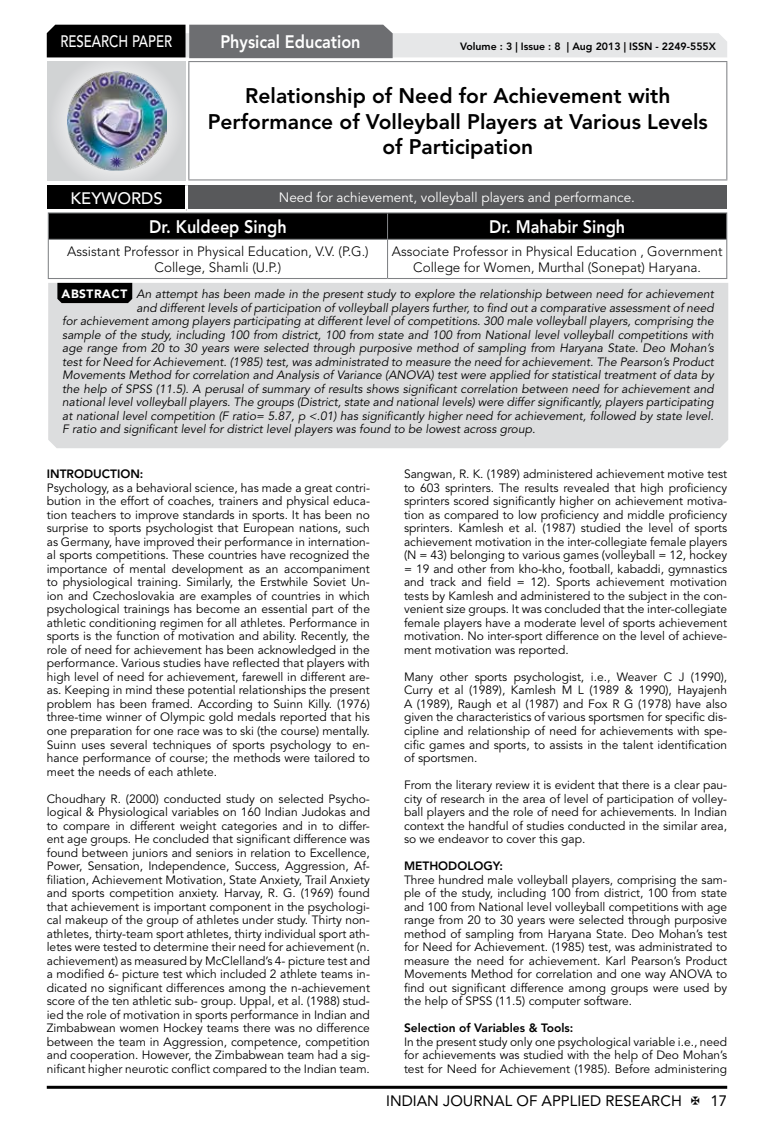
<style>
.page{position:relative;width:774px;height:1136px;background:#fff}
.page>*{position:absolute;margin:0;border:0;box-sizing:border-box;transform-origin:0 0}
.t1{font:800 21px/25.2px "Avenir LT Std";color:#000;text-align:center}
.t2{font:800 18px "Avenir LT Std";color:#fff;scale:.9 1}
.t3{font:500 16.5px "Avenir LT Std";color:#fff;scale:.8 1}
.t4{font:500 16.5px "Avenir LT Std";color:#fff}
.t5{font:15px "Avenir LT Std";color:#000}
.t6{font:300 13.5px/16.2px "Avenir LT Std";color:#000;text-align:center}
.t7{font:13.5px "Avenir LT Std";color:#fff}
.t8{font:12px/13.5px "Avenir LT Std";color:#000;text-align:justify}
.t9{font:italic 12px "Avenir LT Std";color:#000}
.t10{font:800 12px "Avenir LT Std";color:#000}
.t11{font:800 10.5px "Avenir LT Std";color:#000}
.s1{font-weight:900;font-style:normal;color:#fff}
</style>
<div class="page">
<hr style="left:47px;top:1085px;width:680px;height:3px;background:#000">
<div style="left:48px;top:62px;width:137px;height:118px;background:linear-gradient(to right,#d9dadb,#d9dadb)"></div>
<img style="left:68px;top:71px;width:99px;height:100px">
<svg style="left:47px;top:25px;width:680px;height:33px;background:#979899"></svg>
<hr style="left:188px;top:61px;width:539px;height:1px;background:#808285">
<hr style="left:188px;top:62px;width:1px;height:117px;background:#808285">
<hr style="left:726px;top:62px;width:1px;height:117px;background:#808285">
<hr style="left:188px;top:179px;width:539px;height:1px;background:#808285">
<hr style="left:48px;top:212px;width:339px;height:1px;background:#808285">
<hr style="left:387px;top:212px;width:340px;height:1px;background:#808285">
<svg style="left:48px;top:213px;width:679px;height:26px;background:#030303"></svg>
<hr style="left:48px;top:239px;width:339px;height:1px;background:#808285">
<hr style="left:48px;top:240px;width:1px;height:38px;background:#808285">
<hr style="left:387px;top:239px;width:340px;height:1px;background:#808285">
<hr style="left:387px;top:240px;width:1px;height:38px;background:#808285">
<hr style="left:726px;top:240px;width:1px;height:38px;background:#808285">
<hr style="left:48px;top:278px;width:339px;height:1px;background:#808285">
<hr style="left:387px;top:278px;width:340px;height:1px;background:#808285">
<div style="left:47px;top:185px;width:139px;height:25px;background:#000"></div>
<div style="left:186px;top:185px;width:541px;height:25px;background:#58595b"></div>
<hr style="left:185px;top:185px;width:3px;height:24px;background:#fff">
<hr style="left:47px;top:209px;width:139px;height:3px;background:#fff">
<hr style="left:186px;top:209px;width:541px;height:3px;background:#fff">
<div style="left:48px;top:283px;width:680px;height:165px;background:#dcddde"></div>
<svg style="left:57px;top:283px;width:75px;height:20px"></svg>
<h3 class="t3" style="left:60px;top:32px;width:139px">RESEARCH PAPER</h3>
<h2 class="t2" style="left:220px;top:31px;width:157px">Physical Education</h2>
<p class="t11" style="left:460px;top:41px;width:257px">Volume : 3 | Issue : 8 | Aug 2013 | ISSN - 2249-555X</p>
<h1 class="t1" style="left:208px;top:84px;width:502px">Relationship of Need for Achievement with<br>Performance of Volleyball Players at Various Levels of Participation</h1>
<h3 class="t4" style="left:71px;top:189px;width:94px">KEYWORDS</h3>
<p class="t7" style="left:279px;top:189px;width:358px">Need for achievement, volleyball players and performance.</p>
<h2 class="t2" style="left:149px;top:216px;width:154px">Dr. Kuldeep Singh</h2>
<h2 class="t2" style="left:489px;top:216px;width:153px">Dr. Mahabir Singh</h2>
<p class="t6" style="left:67px;top:243px;width:303px">Assistant Professor in Physical Education, V.V. (P.G.)<br>College, Shamli (U.P.)</p>
<p class="t6" style="left:392px;top:243px;width:332px">Associate Professor in Physical Education , Government<br>College for Women, Murthal (Sonepat) Haryana.</p>
<p class="t9" style="left:62px;top:287px;width:653px"><span class="s1">ABSTRACT</span> An attempt has been made in the present study to explore the relationship between need for achievement</p>
<p class="t9" style="left:136px;top:301px;width:579px">and different levels of participation of volleyball players further, to find out a comparative assessment of need</p>
<p class="t9" style="left:62px;top:314px;width:653px">for achievement among players participating at different level of competitions. 300 male volleyball players, comprising the</p>
<p class="t9" style="left:62px;top:328px;width:653px">sample of the study, including 100 from district, 100 from state and 100 from National level volleyball competitions with</p>
<p class="t9" style="left:62px;top:341px;width:653px">age range from 20 to 30 years were selected through purposive method of sampling from Haryana State. Deo Mohan’s</p>
<p class="t9" style="left:62px;top:355px;width:653px">test for Need for Achievement. (1985) test, was administrated to measure the need for achievement. The Pearson’s Product</p>
<p class="t9" style="left:62px;top:368px;width:653px">Movements Method for correlation and Analysis of Variance (ANOVA) test were applied for statistical treatment of data by</p>
<p class="t9" style="left:62px;top:382px;width:653px">the help of SPSS (11.5). A perusal of summary of results shows significant correlation between need for achievement and</p>
<p class="t9" style="left:62px;top:395px;width:653px">national level volleyball players. The groups (District, state and national levels) were differ significantly, players participating</p>
<p class="t9" style="left:62px;top:409px;width:653px">at national level competition (F ratio= 5.87, p &lt;.01) has significantly higher need for achievement, followed by state level.</p>
<p class="t9" style="left:62px;top:422px;width:475px">F ratio and significant level for district level players was found to be lowest across group.</p>
<p class="t10" style="left:47px;top:467px;width:98px">INTRODUCTION:</p>
<p class="t8" style="left:47px;top:481px;width:325px">Psychology, as a behavioral science, has made a great contri&shy;bution in the effort of coaches, trainers and physical educa&shy;tion teachers to improve standards in sports. It has been no surprise to sports psychologist that European nations, such as Germany, have improved their performance in internation&shy;al sports competitions. These countries have recognized the importance of mental development as an accompaniment to physiological training. Similarly, the Erstwhile Soviet Un&shy;ion and Czechoslovakia are examples of countries in which psychological trainings has become an essential part of the athletic conditioning regimen for all athletes. Performance in sports is the function of motivation and ability. Recently, the role of need for achievement has been acknowledged in the performance. Various studies have reflected that players with high level of need for achievement, farewell in different are&shy;as. Keeping in mind these potential relationships the present problem has been framed. According to Suinn Killy. (1976) three-time winner of Olympic gold medals reported that his one preparation for one race was to ski (the course) mentally.<br>Suinn uses several techniques of sports psychology to en&shy;hance performance of course; the methods were tailored to meet the needs of each athlete.</p>
<p class="t8" style="left:47px;top:791px;width:325px">Choudhary R. (2000) conducted study on selected Psycho&shy;logical &amp; Physiological variables on 160 Indian Judokas and to compare in different weight categories and in to differ&shy;ent age groups. He concluded that significant difference was found between juniors and seniors in relation to Excellence, Power, Sensation, Independence, Success, Aggression, Af&shy;filiation, Achievement Motivation, State Anxiety, Trail Anxiety and sports competition anxiety. Harvay, R. G. (1969) found that achievement is important component in the psychologi&shy;cal makeup of the group of athletes under study. Thirty non&shy;athletes, thirty-team sport athletes, thirty individual sport ath&shy;letes were tested to determine their need for achievement (n. achievement) as measured by McClelland’s 4- picture test and a modified 6- picture test which included 2 athlete teams in&shy;dicated no significant differences among the n-achievement score of the ten athletic sub- group. Uppal, et al. (1988) stud&shy;ied the role of motivation in sports performance in Indian and Zimbabwean women Hockey teams there was no difference between the team in Aggression, competence, competition and cooperation. However, the Zimbabwean team had a sig&shy;nificant higher neurotic conflict compared to the Indian team.</p>
<p class="t8" style="left:404px;top:467px;width:325px">Sangwan, R. K. (1989) administered achievement motive test to 603 sprinters. The results revealed that high proficiency sprinters scored significantly higher on achievement motiva&shy;tion as compared to low proficiency and middle proficiency sprinters. Kamlesh et al. (1987) studied the level of sports achievement motivation in the inter-collegiate female players (N = 43) belonging to various games (volleyball = 12, hockey = 19 and other from kho-kho, football, kabaddi, gymnastics and track and field = 12). Sports achievement motivation tests by Kamlesh and administered to the subject in the con&shy;venient size groups. It was concluded that the inter-collegiate female players have a moderate level of sports achievement motivation. No inter-sport difference on the level of achieve&shy;ment motivation was reported.</p>
<p class="t8" style="left:404px;top:670px;width:325px">Many other sports psychologist, i.e., Weaver C J (1990), Curry et al (1989), Kamlesh M L (1989 &amp; 1990), Hayajenh A (1989), Raugh et al (1987) and Fox R G (1978) have also given the characteristics of various sportsmen for specific dis&shy;cipline and relationship of need for achievements with spe&shy;cific games and sports, to assists in the talent identification of sportsmen.</p>
<p class="t8" style="left:404px;top:778px;width:325px">From the literary review it is evident that there is a clear pau&shy;city of research in the area of level of participation of volley&shy;ball players and the role of need for achievements. In Indian context the handful of studies conducted in the similar area, so we endeavor to cover this gap.</p>
<p class="t10" style="left:404px;top:858px;width:100px">METHODOLOGY:</p>
<p class="t8" style="left:404px;top:872px;width:325px">Three hundred male volleyball players, comprising the sam&shy;ple of the study, including 100 from district, 100 from state and 100 from National level volleyball competitions with age range from 20 to 30 years were selected through purposive method of sampling from Haryana State. Deo Mohan’s test for Need for Achievement. (1985) test, was administrated to measure the need for achievement. Karl Pearson’s Product Movements Method for correlation and one way ANOVA to find out significant difference among groups were used by the help of SPSS (11.5) computer software.</p>
<p class="t10" style="left:404px;top:1020px;width:171px">Selection of Variables &amp; Tools:</p>
<p class="t8" style="left:404px;top:1034px;width:325px">In the present study only one psychological variable i.e., need for achievements was studied with the help of Deo Mohan’s test for Need for Achievement (1985). Before administering</p>
<p class="t5" style="left:386px;top:1091px;width:297px">INDIAN JOURNAL OF APPLIED RESEARCH</p>
<p class="t5" style="left:710px;top:1091px;width:18px">17</p>
</div>
